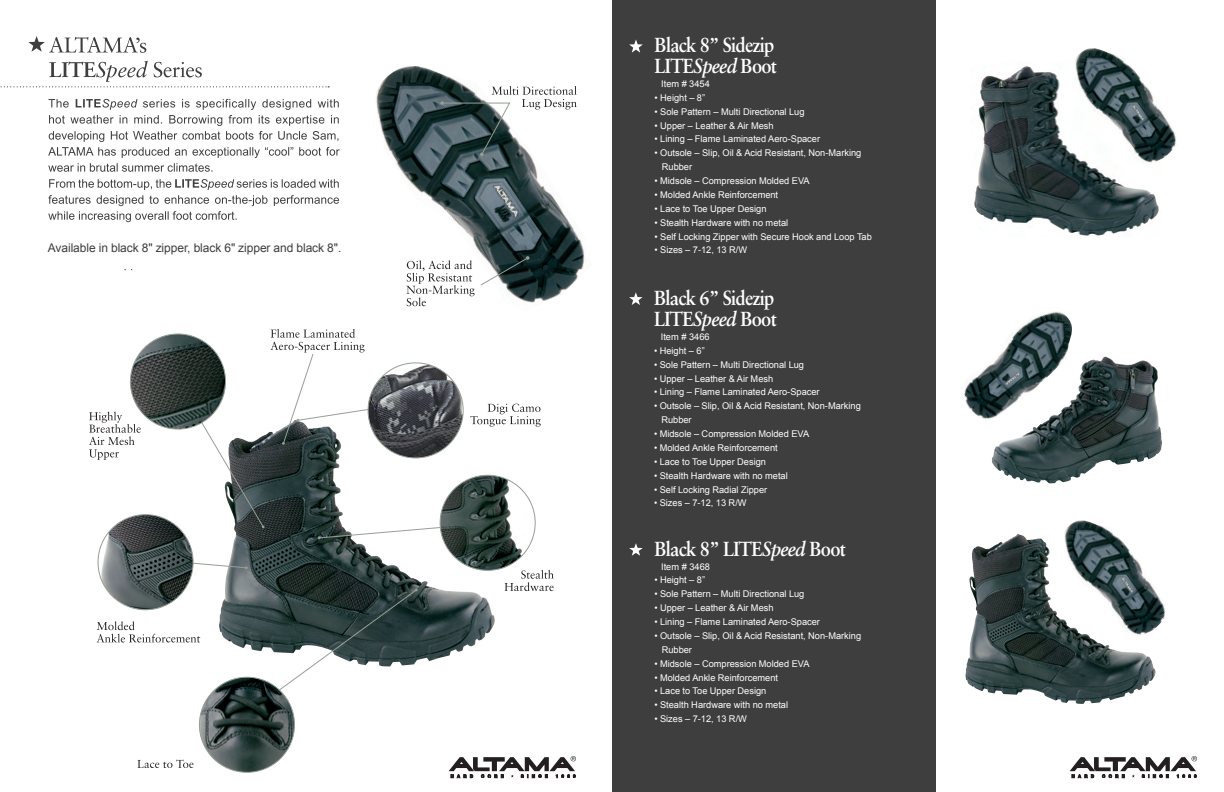
<style>
.page{position:relative;width:1224px;height:792px;background:#fff}
.page>*{position:absolute;margin:0;border:0;box-sizing:border-box;transform-origin:0 0}
.t1{font:700 20.4px/21.3px "Sabon";letter-spacing:-.04em;color:#fff;scale:.9 1}
.t2{font:12px "Arial";letter-spacing:-.005em;color:#3e3e3f}
.t3{font:9.3px/13.9px "Arial";color:#fff}
.s1{font-style:italic}
</style>
<div class="page">
<img style="left:974px;top:66px;width:185px;height:170px">
<img style="left:219px;top:422px;width:276px;height:239px">
<img style="left:376px;top:66px;width:210px;height:241px">
<svg style="left:224px;top:589px;width:194px;height:129px"></svg>
<svg style="left:194px;top:556px;width:54px;height:13px"></svg>
<svg style="left:318px;top:520px;width:125px;height:19px"></svg>
<svg style="left:177px;top:389px;width:88px;height:139px"></svg>
<img style="left:368px;top:363px;width:95px;height:95px;border-radius:48px">
<img style="left:440px;top:475px;width:95px;height:95px;border-radius:48px">
<img style="left:199px;top:677px;width:96px;height:95px;border-radius:48px">
<img style="left:98px;top:515px;width:95px;height:95px;border-radius:48px">
<img style="left:130px;top:334px;width:96px;height:95px;border-radius:48px">
<svg style="left:406px;top:256px;width:124px;height:50px"></svg>
<svg style="left:505px;top:570px;width:49px;height:21px"></svg>
<svg style="left:89px;top:412px;width:52px;height:48px"></svg>
<svg style="left:137px;top:760px;width:57px;height:8px"></svg>
<svg style="left:97px;top:621px;width:103px;height:22px"></svg>
<svg style="left:271px;top:329px;width:162px;height:116px"></svg>
<svg style="left:470px;top:404px;width:71px;height:23px"></svg>
<svg style="left:440px;top:86px;width:137px;height:70px"></svg>
<svg style="left:48px;top:99px;width:292px;height:73px"></svg>
<svg style="left:48px;top:179px;width:291px;height:43px"></svg>
<svg style="left:28px;top:36px;width:118px;height:17px"></svg>
<svg style="left:0;top:61px;width:329px;height:26px"></svg>
<div style="left:612px;top:0;width:324px;height:792px;background:#3e3e3f"></div>
<svg style="left:629px;top:39px;width:14px;height:14px"></svg>
<svg style="left:629px;top:292px;width:14px;height:13px"></svg>
<svg style="left:629px;top:543px;width:14px;height:13px"></svg>
<img style="left:965px;top:534px;width:191px;height:170px">
<img style="left:1064px;top:520px;width:101px;height:118px">
<img style="left:964px;top:311px;width:108px;height:108px">
<img style="left:992px;top:359px;width:139px;height:124px">
<img style="left:1074px;top:48px;width:102px;height:118px">
<svg style="left:449px;top:756px;width:127px;height:22px"></svg>
<svg style="left:1070px;top:756px;width:127px;height:22px"></svg>
<p class="t2" style="left:48px;top:241px;width:295px">Available in black 8" zipper, black 6" zipper and black 8".</p>
<h1 class="t1" style="left:655px;top:34px;width:138px">Black 8” Sidezip<br>LITE<span class="s1">Speed</span> Boot</h1>
<p class="t3" style="left:661px;top:77px;width:50px">Item # 3454</p>
<p class="t3" style="left:655px;top:91px;width:52px">• Height – 8”</p>
<p class="t3" style="left:655px;top:104px;width:152px">• Sole Pattern – Multi Directional Lug</p>
<p class="t3" style="left:655px;top:118px;width:121px">• Upper – Leather &amp; Air Mesh</p>
<p class="t3" style="left:655px;top:132px;width:167px">• Lining – Flame Laminated Aero-Spacer</p>
<p class="t3" style="left:662px;top:146px;width:201px;text-indent:-7px">• Outsole – Slip, Oil &amp; Acid Resistant, Non-Marking<br>Rubber</p>
<p class="t3" style="left:655px;top:174px;width:157px">• Midsole – Compression Molded EVA</p>
<p class="t3" style="left:655px;top:188px;width:125px">• Molded Ankle Reinforcement</p>
<p class="t3" style="left:655px;top:202px;width:113px">• Lace to Toe Upper Design</p>
<p class="t3" style="left:655px;top:215px;width:135px">• Stealth Hardware with no metal</p>
<p class="t3" style="left:655px;top:229px;width:219px">• Self Locking Zipper with Secure Hook and Loop Tab</p>
<p class="t3" style="left:655px;top:243px;width:94px">• Sizes – 7-12, 13 R/W</p>
<h1 class="t1" style="left:654px;top:287px;width:138px">Black 6” Sidezip<br>LITE<span class="s1">Speed</span> Boot</h1>
<p class="t3" style="left:661px;top:330px;width:50px">Item # 3466</p>
<p class="t3" style="left:654px;top:344px;width:52px">• Height – 6”</p>
<p class="t3" style="left:654px;top:357px;width:152px">• Sole Pattern – Multi Directional Lug</p>
<p class="t3" style="left:654px;top:371px;width:121px">• Upper – Leather &amp; Air Mesh</p>
<p class="t3" style="left:654px;top:385px;width:167px">• Lining – Flame Laminated Aero-Spacer</p>
<p class="t3" style="left:661px;top:399px;width:201px;text-indent:-7px">• Outsole – Slip, Oil &amp; Acid Resistant, Non-Marking<br>Rubber</p>
<p class="t3" style="left:654px;top:427px;width:157px">• Midsole – Compression Molded EVA</p>
<p class="t3" style="left:654px;top:441px;width:125px">• Molded Ankle Reinforcement</p>
<p class="t3" style="left:654px;top:455px;width:113px">• Lace to Toe Upper Design</p>
<p class="t3" style="left:654px;top:468px;width:135px">• Stealth Hardware with no metal</p>
<p class="t3" style="left:654px;top:482px;width:115px">• Self Locking Radial Zipper</p>
<p class="t3" style="left:654px;top:496px;width:94px">• Sizes – 7-12, 13 R/W</p>
<h1 class="t1" style="left:654px;top:538px;width:214px">Black 8” LITE<span class="s1">Speed</span> Boot</h1>
<p class="t3" style="left:661px;top:559px;width:50px">Item # 3468</p>
<p class="t3" style="left:654px;top:573px;width:52px">• Height – 8”</p>
<p class="t3" style="left:654px;top:587px;width:152px">• Sole Pattern – Multi Directional Lug</p>
<p class="t3" style="left:654px;top:601px;width:121px">• Upper – Leather &amp; Air Mesh</p>
<p class="t3" style="left:654px;top:615px;width:167px">• Lining – Flame Laminated Aero-Spacer</p>
<p class="t3" style="left:662px;top:629px;width:201px;text-indent:-7px">• Outsole – Slip, Oil &amp; Acid Resistant, Non-Marking<br>Rubber</p>
<p class="t3" style="left:654px;top:657px;width:157px">• Midsole – Compression Molded EVA</p>
<p class="t3" style="left:654px;top:670px;width:125px">• Molded Ankle Reinforcement</p>
<p class="t3" style="left:654px;top:684px;width:113px">• Lace to Toe Upper Design</p>
<p class="t3" style="left:654px;top:698px;width:135px">• Stealth Hardware with no metal</p>
<p class="t3" style="left:654px;top:712px;width:94px">• Sizes – 7-12, 13 R/W</p>
</div>
